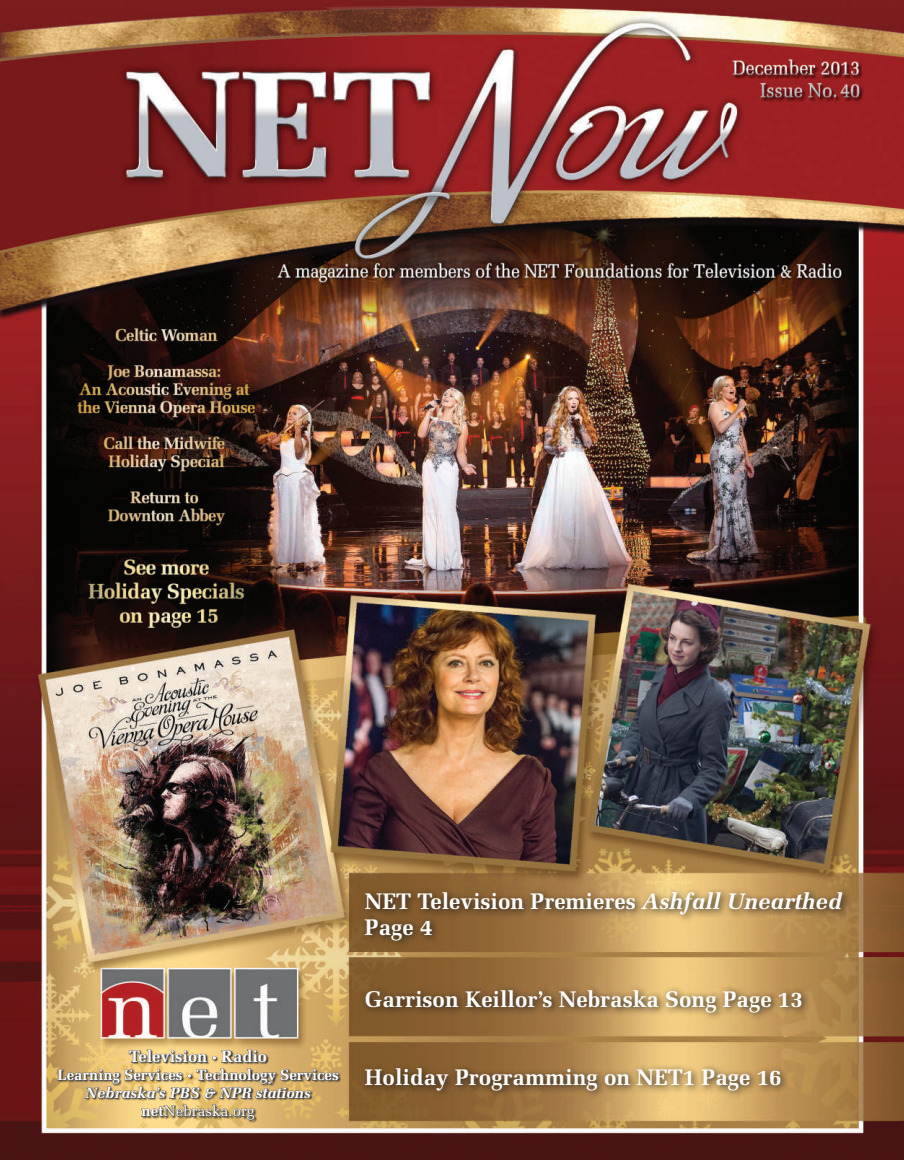
<style>
.page{position:relative;width:904px;height:1160px;background:#fff}
.page>*{position:absolute;margin:0;border:0;box-sizing:border-box;transform-origin:0 0}
.t1{font:700 22.5px/25.5px "Melior LT Std";color:#fff}
.t2{font:700 16.5px "Melior LT Std";color:#fff}
.t3{font:700 15px/18px "Melior LT Std";color:#fff;text-align:center}
.s1{font-size:12px}
.s2{font-style:italic}
.s3{font-weight:400}
</style>
<div class="page">
<img style="left:1px;top:1px;width:902px;height:1158px">
<svg style="left:58px;top:1050px;width:283px;height:73px"></svg>
<svg style="left:57px;top:1049px;width:282px;height:71px;background:#ba9e67"></svg>
<svg style="left:361px;top:887px;width:490px;height:213px;background:#a7824c"></svg>
<hr style="left:0;top:0;width:1px;height:1160px;background:#ee1d23">
<hr style="left:0;top:0;width:903px;height:1px;background:#ee1d23">
<hr style="left:903px;top:0;width:1px;height:1160px;background:#ee1d23">
<hr style="left:0;top:1159px;width:903px;height:1px;background:#ee1d23">
<p class="t2" style="left:129px;top:1046px;width:140px">Television <span class="s1">•</span> Radio</p>
<p class="t3" style="left:57px;top:1066px;width:282px">Learning Services <span class="s1">•</span> Technology Services<br><span class="s2">Nebraska’s PBS &amp; NPR stations </span>net<span class="s3">Nebraska.org</span></p>
<p class="t1" style="left:365px;top:889px;width:478px">NET Television Premieres <span class="s2">Ashfall Unearthed<br></span>Page 4</p>
<p class="t1" style="left:365px;top:986px;width:439px">Garrison Keillor’s Nebraska Song Page 13</p>
<p class="t1" style="left:365px;top:1064px;width:418px">Holiday Programming on NET1 Page 16</p>
</div>
